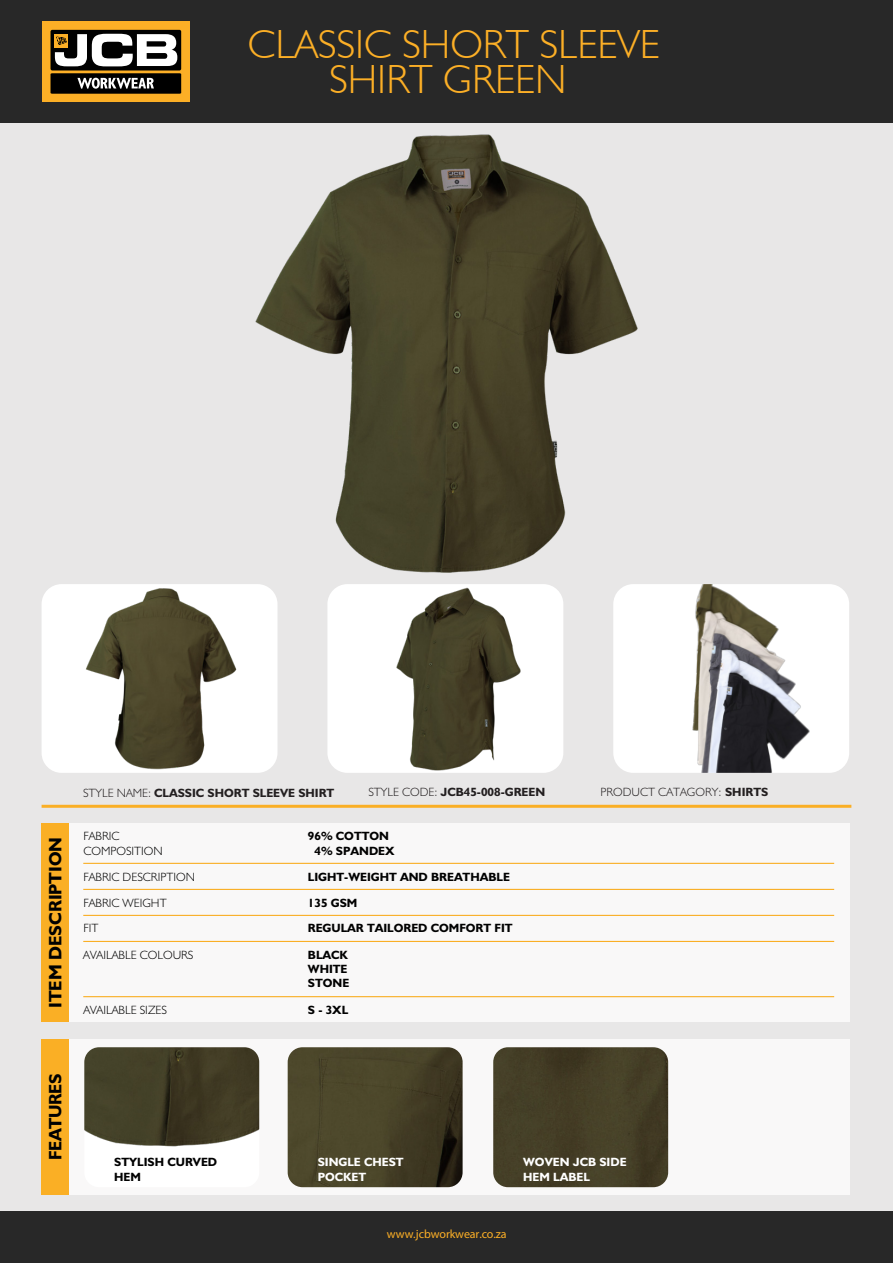
<style>
.page{position:relative;width:893px;height:1263px;background:#fff}
.page>*{position:absolute;margin:0;border:0;box-sizing:border-box;transform-origin:0 0}
.t1{font:300 40.65px/34.5px "JCB Euro";color:#fcaf26;text-align:center}
.t2{font:700 18px "JCB Euro";color:#010101}
.t3{font:12px/14.4px "JCB Bold";color:#010101}
.t4{font:12px "JCB Light";color:#010101}
.t5{font:12px "JCB Bold";color:#231f20}
.t6{font:12px/14.4px "JCB Bold";color:#fff}
.t7{font:12px "JCB Light";color:#231f20}
.t8{font:12px "Myriad Pro";letter-spacing:-.01em;color:#fcaf26}
.t9{font:12px/14.4px "JCB Bold";color:#000}
.s1{font-family:"JCB Light"}
.s2{font-family:"JCB Bold"}
</style>
<div class="page">
<div style="left:0;top:123px;width:893px;height:1088px;background:#e8e7e7"></div>
<div style="left:0;top:0;width:893px;height:123px;background:#282828"></div>
<div style="left:42px;top:584px;width:235px;height:189px;background:#fff;border-radius:20px"></div>
<img style="left:86px;top:588px;width:151px;height:182px">
<div style="left:327px;top:584px;width:236px;height:189px;background:#fff;border-radius:20px"></div>
<img style="left:396px;top:585px;width:155px;height:188px">
<hr style="left:42px;top:805px;width:809px;height:3px;background:#faaf25">
<div style="left:0;top:1211px;width:893px;height:52px;background:#282828"></div>
<div style="left:69px;top:824px;width:780px;height:198px;background:#f9f8f8"></div>
<div style="left:42px;top:824px;width:27px;height:198px;background:#faaf25"></div>
<hr style="left:83px;top:889px;width:751px;height:1px;background:#faaf25">
<hr style="left:83px;top:863px;width:751px;height:1px;background:#faaf25">
<hr style="left:83px;top:996px;width:751px;height:1px;background:#faaf25">
<hr style="left:83px;top:915px;width:751px;height:1px;background:#faaf25">
<hr style="left:83px;top:941px;width:751px;height:1px;background:#faaf25">
<div style="left:42px;top:21px;width:148px;height:80px;background:#fcaf26"></div>
<div style="left:51px;top:30px;width:130px;height:40px;background:#000;border-radius:2px"></div>
<svg style="left:55px;top:34px;width:122px;height:32px"></svg>
<svg style="left:51px;top:73px;width:130px;height:21px;background:#312f2b"></svg>
<div style="left:42px;top:1039px;width:27px;height:156px;background:#faaf25"></div>
<div style="left:69px;top:1039px;width:780px;height:156px;background:#f9f8f8"></div>
<img style="left:255px;top:134px;width:383px;height:439px">
<div style="left:84px;top:1047px;width:175px;height:140px;background:#fff;border-radius:15px"></div>
<img style="left:84px;top:1047px;width:175px;height:100px">
<img style="left:288px;top:1047px;width:175px;height:140px">
<img style="left:493px;top:1047px;width:175px;height:140px">
<div style="left:613px;top:584px;width:236px;height:189px;background:#fff;border-radius:20px"></div>
<img style="left:692px;top:584px;width:118px;height:189px">
<h1 class="t1" style="left:248px;top:26px;width:413px">CLASSIC SHORT SLEEVE<br>SHIRT GREEN</h1>
<h2 class="t2" style="left:44px;top:1008px;width:173px;rotate:-90deg">ITEM DESCRIPTION</h2>
<p class="t5" style="left:83px;top:785px;width:253px"><span class="s1">STYLE NAME:</span> CLASSIC SHORT SLEEVE SHIRT</p>
<p class="t5" style="left:368px;top:785px;width:178px"><span class="s1">STYLE CODE:</span> JCB45-008-GREEN</p>
<p class="t7" style="left:600px;top:785px;width:169px">PRODUCT CATAGORY: <span class="s2">SHIRTS</span></p>
<p class="t4" style="left:83px;top:829px;width:38px">FABRIC</p>
<p class="t3" style="left:308px;top:829px;width:83px">96% COTTON</p>
<p class="t4" style="left:83px;top:843px;width:81px">COMPOSITION</p>
<p class="t3" style="left:314px;top:843px;width:82px">4% SPANDEX</p>
<p class="t4" style="left:83px;top:869px;width:113px">FABRIC DESCRIPTION</p>
<p class="t3" style="left:308px;top:869px;width:203px">LIGHT-WEIGHT AND BREATHABLE</p>
<p class="t4" style="left:83px;top:896px;width:85px">FABRIC WEIGHT</p>
<p class="t3" style="left:308px;top:895px;width:51px">135 GSM</p>
<p class="t4" style="left:83px;top:921px;width:17px">FIT</p>
<p class="t3" style="left:308px;top:921px;width:206px">REGULAR TAILORED COMFORT FIT</p>
<p class="t4" style="left:83px;top:947px;width:112px">AVAILABLE COLOURS</p>
<p class="t3" style="left:308px;top:975px;width:43px">STONE</p>
<p class="t3" style="left:308px;top:947px;width:42px">BLACK<br>WHITE</p>
<p class="t4" style="left:83px;top:1003px;width:85px">AVAILABLE SIZES</p>
<p class="t3" style="left:308px;top:1003px;width:42px">S - 3XL</p>
<h2 class="t2" style="left:44px;top:1160px;width:88px;rotate:-90deg">FEATURES</h2>
<p class="t9" style="left:114px;top:1155px;width:104px">STYLISH CURVED<br>HEM</p>
<p class="t6" style="left:318px;top:1155px;width:87px">SINGLE CHEST<br>POCKET</p>
<p class="t6" style="left:523px;top:1155px;width:105px">WOVEN JCB SIDE<br>HEM LABEL</p>
<p class="t8" style="left:387px;top:1226px;width:121px">www.jcbworkwear.co.za</p>
</div>
